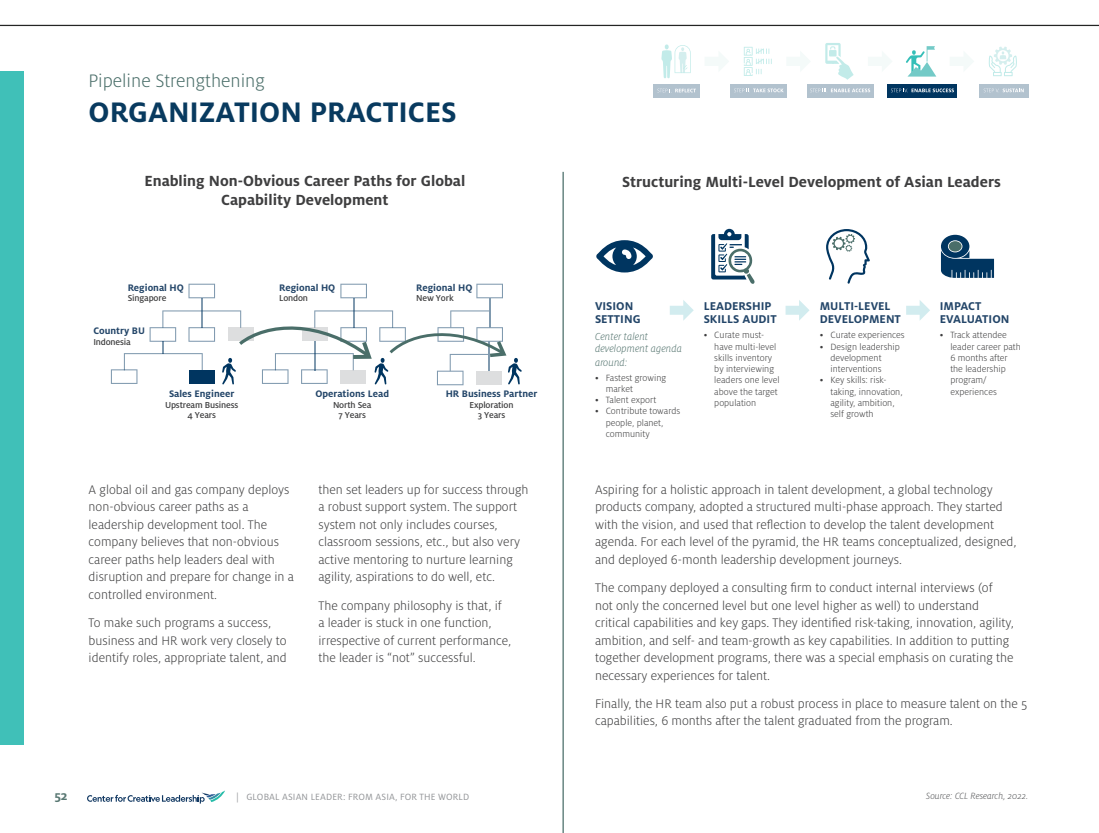
<style>
.page{position:relative;width:1099px;height:833px;background:#fff}
.page>*{position:absolute;margin:0;border:0;box-sizing:border-box;transform-origin:0 0}
.t1{font:700 31.25px "Milo Pro";color:#083a5f}
.t2{font:300 20px "Milo Pro";color:#4a6e69}
.Body{font:700 16.25px/18.8px "Milo Pro";color:#3e3e3f;text-align:center}
.Body-2{font:300 13.75px/17.5px "Milo Pro";color:#3e3e3f}
.t3{font:700 13.75px "Milo Pro";color:#597873}
.Bullet_Points{font:700 12.5px/13.8px "Milo Pro";color:#244669}
.Bullet_Points-2{font:italic 300 11.25px/12.5px "Milo Pro";color:#597873}
.t4{font:700 10.5px "Milo Pro";color:#244669}
.Bullet_Points-3{font:300 10px/11.2px "Milo Pro";color:#3e3e3f}
.t5{font:10px "Milo Pro";letter-spacing:.01em;color:#939598}
.t6{font:italic 300 10px "Milo Pro";color:#57585a}
.t7{font:500 9.62px/10.5px "Milo Pro";letter-spacing:-.015em;color:#3e3e3f;text-align:center}
.s1{font-weight:400}
</style>
<div class="page">
<svg style="left:87px;top:790px;width:138px;height:13px"></svg>
<hr style="left:0;top:25px;width:1098px;height:1px;background:#242524">
<hr style="left:562px;top:172px;width:1px;height:661px;background:#4a6e69">
<div style="left:0;top:71px;width:23px;height:673px;background:#40c0b8"></div>
<svg style="left:596px;top:240px;width:57px;height:32px"></svg>
<svg style="left:711px;top:229px;width:43px;height:55px"></svg>
<svg style="left:826px;top:229px;width:43px;height:55px"></svg>
<svg style="left:941px;top:235px;width:53px;height:43px"></svg>
<svg style="left:670px;top:300px;width:23px;height:21px"></svg>
<svg style="left:785px;top:300px;width:24px;height:21px"></svg>
<svg style="left:906px;top:300px;width:24px;height:20px"></svg>
<svg style="left:188px;top:284px;width:27px;height:14px"></svg>
<hr style="left:201px;top:298px;width:1px;height:30px;background:#003560">
<svg style="left:340px;top:284px;width:27px;height:14px"></svg>
<hr style="left:353px;top:298px;width:1px;height:30px;background:#003560">
<svg style="left:476px;top:284px;width:27px;height:14px"></svg>
<hr style="left:489px;top:298px;width:1px;height:30px;background:#003560">
<svg style="left:111px;top:310px;width:411px;height:75px"></svg>
<svg style="left:906px;top:46px;width:30px;height:31px"></svg>
<div style="left:887px;top:84px;width:69px;height:14px;background:#003560"></div>
<svg style="left:891px;top:89px;width:62px;height:4px"></svg>
<svg style="left:979px;top:84px;width:50px;height:14px"></svg>
<svg style="left:653px;top:84px;width:221px;height:14px;fill:#b2c2ce"></svg>
<p class="t2" style="left:89px;top:70px;width:178px">Pipeline Strengthening</p>
<p class="t1" style="left:89px;top:95px;width:369px">ORGANIZATION PRACTICES</p>
<p class="Body" style="left:144px;top:172px;width:322px">Enabling Non-Obvious Career Paths for Global<br>Capability Development</p>
<p class="Body" style="left:622px;top:173px;width:380px">Structuring Multi-Level Development of Asian Leaders</p>
<p class="t4" style="left:128px;top:282px;width:58px">Regional HQ</p>
<p class="t7" style="left:128px;top:293px;width:40px">Singapore</p>
<p class="t4" style="left:93px;top:325px;width:53px">Country BU</p>
<p class="t7" style="left:93px;top:337px;width:39px">Indonesia</p>
<p class="t4" style="left:169px;top:388px;width:67px">Sales Engineer</p>
<p class="t7" style="left:165px;top:399px;width:75px">Upstream Business<br>4 Years</p>
<p class="t4" style="left:279px;top:282px;width:58px">Regional HQ</p>
<p class="t7" style="left:279px;top:293px;width:30px">London</p>
<p class="t4" style="left:416px;top:282px;width:58px">Regional HQ</p>
<p class="t7" style="left:416px;top:293px;width:39px">New York</p>
<p class="t4" style="left:315px;top:388px;width:75px">Operations Lead</p>
<p class="t7" style="left:333px;top:399px;width:40px">North Sea<br>7 Years</p>
<p class="t4" style="left:445px;top:388px;width:93px">HR Business Partner</p>
<p class="t7" style="left:469px;top:399px;width:46px">Exploration<br>3 Years</p>
<p class="Body-2" style="left:89px;top:481px;width:207px">A global oil and gas company deploys non-obvious career paths as a leadership development tool. The company believes that non-obvious career paths help leaders deal with disruption and prepare for change in a controlled environment.</p>
<p class="Body-2" style="left:89px;top:614px;width:200px">To make such programs a success, business and HR work very closely to identify roles, appropriate talent, and</p>
<p class="Body-2" style="left:318px;top:481px;width:212px">then set leaders up for success through a robust support system. The support system not only includes courses, classroom sessions, etc., but also very active mentoring to nurture learning agility, aspirations to do well, etc.</p>
<p class="Body-2" style="left:318px;top:596px;width:194px">The company philosophy is that, if a leader is stuck in one function, irrespective of current performance, the leader is “not” successful.</p>
<p class="t3" style="left:54px;top:788px;width:15px">52</p>
<p class="t5" style="left:236px;top:791px;width:234px">| GLOBAL ASIAN LEADER: FROM ASIA, FOR THE WORLD</p>
<p class="Bullet_Points" style="left:595px;top:299px;width:47px">VISION<br>SETTING</p>
<p class="Bullet_Points-2" style="left:595px;top:330px;width:88px">Center talent development agenda</p>
<p class="Bullet_Points-2" style="left:595px;top:356px;width:34px">around:</p>
<p class="Bullet_Points-3" style="left:605px;top:372px;width:62px;text-indent:-11px"><span class="s1">•</span> Fastest growing market</p>
<p class="Bullet_Points-3" style="left:595px;top:394px;width:63px"><span class="s1">•</span> Talent export</p>
<p class="Bullet_Points-3" style="left:605px;top:405px;width:76px;text-indent:-11px"><span class="s1">•</span> Contribute towards people, planet, community</p>
<p class="Bullet_Points" style="left:703px;top:299px;width:74px">LEADERSHIP<br>SKILLS AUDIT</p>
<p class="Bullet_Points-3" style="left:714px;top:329px;width:67px;text-indent:-11px"><span class="s1">•</span> Curate must&shy;have multi-level skills inventory by interviewing leaders one level above the target population</p>
<p class="Bullet_Points" style="left:819px;top:299px;width:83px">MULTI-LEVEL<br>DEVELOPMENT</p>
<p class="Bullet_Points-3" style="left:819px;top:329px;width:86px"><span class="s1">•</span> Curate experiences</p>
<p class="Bullet_Points-3" style="left:830px;top:341px;width:71px;text-indent:-11px"><span class="s1">•</span> Design leadership development interventions</p>
<p class="Bullet_Points-3" style="left:830px;top:374px;width:74px;text-indent:-11px"><span class="s1">•</span> Key skills: risk&shy;taking, innovation, agility, ambition, self growth</p>
<p class="Bullet_Points" style="left:939px;top:299px;width:71px">IMPACT<br>EVALUATION</p>
<p class="Bullet_Points-3" style="left:950px;top:329px;width:72px;text-indent:-11px"><span class="s1">•</span> Track attendee leader career path<br>6 months after the leadership program/ experiences</p>
<p class="Body-2" style="left:595px;top:481px;width:423px">Aspiring for a holistic approach in talent development, a global technology products company, adopted a structured multi-phase approach. They started with the vision, and used that reflection to develop the talent development agenda. For each level of the pyramid, the HR teams conceptualized, designed, and deployed 6-month leadership development journeys.</p>
<p class="Body-2" style="left:595px;top:579px;width:420px">The company deployed a consulting firm to conduct internal interviews (of not only the concerned level but one level higher as well) to understand critical capabilities and key gaps. They identified risk-taking, innovation, agility, ambition, and self- and team-growth as key capabilities. In addition to putting together development programs, there was a special emphasis on curating the necessary experiences for talent.</p>
<p class="Body-2" style="left:595px;top:695px;width:434px">Finally, the HR team also put a robust process in place to measure talent on the 5 capabilities, 6 months after the talent graduated from the program.</p>
<p class="t6" style="left:926px;top:790px;width:103px">Source: CCL Research, 2022.</p>
</div>
